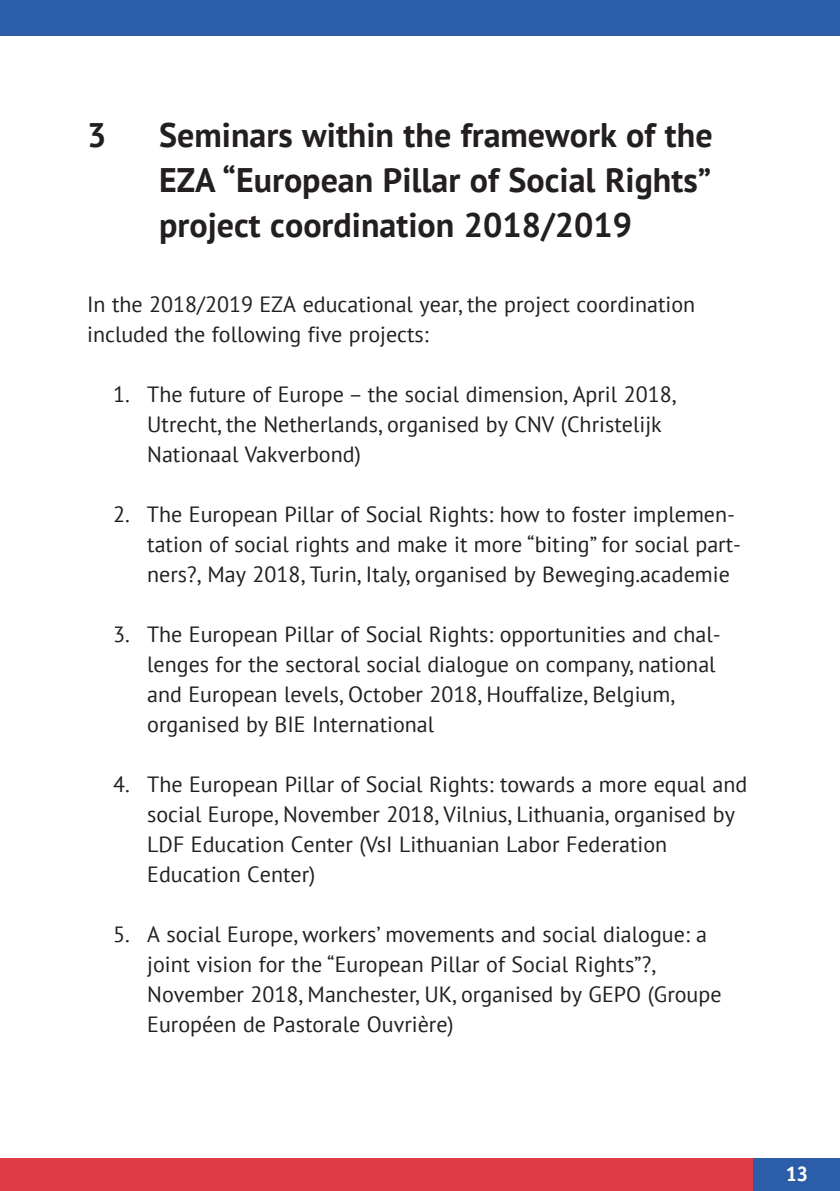
<style>
.page{position:relative;width:840px;height:1191px;background:#fff}
.page>*{position:absolute;margin:0;border:0;box-sizing:border-box;transform-origin:0 0}
.t1{font:700 34px/45px "PT Sans";color:#231f20;text-align:justify}
.t2{font:22px/30px "PT Sans";color:#231f20}
.t3{font:700 22px "Officina Sans";color:#fff}
</style>
<div class="page">
<div style="left:0;top:1158px;width:763px;height:32px;background:#dd3c45"></div>
<div style="left:752px;top:1158px;width:87px;height:32px;background:#2b5da9"></div>
<div style="left:0;top:0;width:839px;height:36px;background:#2b5da9"></div>
<p class="t1" style="left:87px;top:114px;width:21px">3</p>
<p class="t1" style="left:159px;top:114px;width:554px">Seminars within the framework of the EZA “European Pillar of Social Rights” project coordination 2018/2019</p>
<p class="t2" style="left:87px;top:290px;width:609px">In the 2018/2019 EZA educational year, the project coordination included the following five projects:</p>
<p class="t2" style="left:147px;top:380px;width:530px;text-indent:-34px">1. The future of Europe – the social dimension, April 2018,<br>Utrecht, the Netherlands, organised by CNV (Christelijk<br>Nationaal Vakverbond)</p>
<p class="t2" style="left:147px;top:500px;width:595px;text-indent:-34px">2. The European Pillar of Social Rights: how to foster implemen&shy;tation of social rights and make it more “biting” for social part&shy;ners?, May 2018, Turin, Italy, organised by Beweging.academie</p>
<p class="t2" style="left:147px;top:620px;width:574px;text-indent:-34px">3. The European Pillar of Social Rights: opportunities and chal&shy;lenges for the sectoral social dialogue on company, national and European levels, October 2018, Houffalize, Belgium, organised by BIE International</p>
<p class="t2" style="left:147px;top:770px;width:601px;text-indent:-34px">4. The European Pillar of Social Rights: towards a more equal and social Europe, November 2018, Vilnius, Lithuania, organised by LDF Education Center (VsI Lithuanian Labor Federation Education Center)</p>
<p class="t2" style="left:147px;top:920px;width:575px;text-indent:-34px">5. A social Europe, workers’ movements and social dialogue: a joint vision for the “European Pillar of Social Rights”?, November 2018, Manchester, UK, organised by GEPO (Groupe Européen de Pastorale Ouvrière)</p>
<p class="t3" style="left:785px;top:1165px;width:24px">13</p>
</div>
